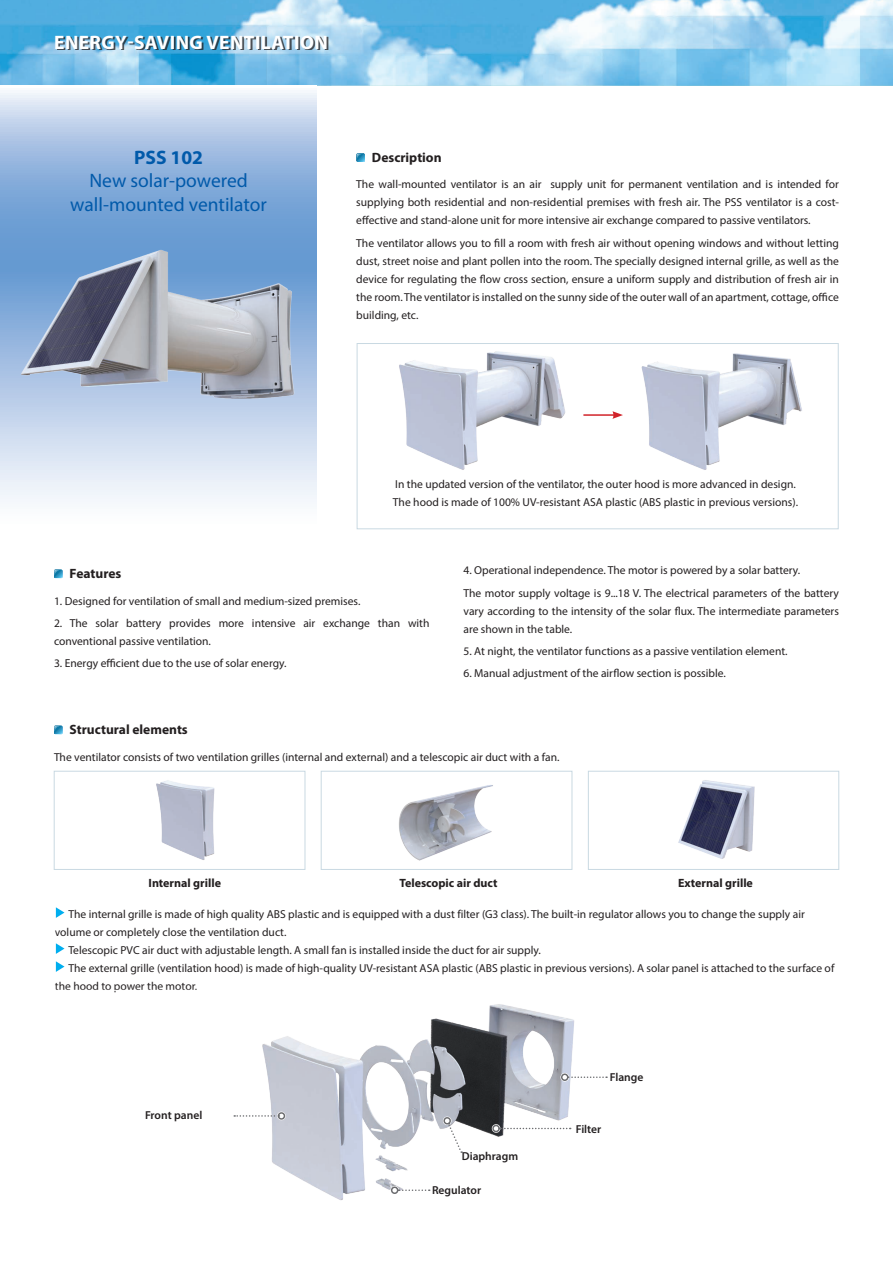
<style>
.page{position:relative;width:893px;height:1263px;background:#fff}
.page>*{position:absolute;margin:0;border:0;box-sizing:border-box;transform-origin:0 0}
.t1{font:19.5px/23.4px "Myriad Pro";color:#015aaa;text-align:center}
.t2{font:700 19.5px "Myriad Pro";letter-spacing:.02em;color:#fff}
.t3{font:700 19.5px "Myriad Pro";color:#015aaa}
.t4{font:700 13.5px "Myriad Pro";color:#231f20}
.t5{font:700 12px "Myriad Pro";color:#231f20}
.t6{font:11.55px/18px "Myriad Pro";color:#231f20}
.t7{font:600 11.55px "Myriad Pro";color:#231f20}
</style>
<div class="page">
<img style="left:0;top:0;width:893px;height:85px">
<svg style="left:0;top:93px;width:317px;height:486px"></svg>
<div style="left:57px;top:37px;width:271px;height:13px;background:#231f20;opacity:.75"></div>
<svg style="left:356px;top:153px;width:9px;height:9px"></svg>
<svg style="left:54px;top:569px;width:8px;height:9px"></svg>
<svg style="left:54px;top:726px;width:8px;height:8px"></svg>
<img style="left:399px;top:351px;width:167px;height:119px">
<img style="left:641px;top:353px;width:161px;height:117px">
<img style="left:14px;top:238px;width:303px;height:183px">
<div style="left:357px;top:343px;width:481px;height:186px;border:1px solid #c9d9e2"></div>
<hr style="left:583px;top:414px;width:32px;height:2px;background:#d1232a">
<svg style="left:612px;top:411px;width:11px;height:8px"></svg>
<img style="left:678px;top:780px;width:77px;height:79px">
<div style="left:588px;top:771px;width:251px;height:99px;border:1px solid #c9d9e2"></div>
<img style="left:399px;top:785px;width:94px;height:76px">
<div style="left:321px;top:771px;width:251px;height:99px;border:1px solid #c9d9e2"></div>
<img style="left:156px;top:780px;width:59px;height:80px">
<div style="left:54px;top:771px;width:251px;height:99px;border:1px solid #c9d9e2"></div>
<svg style="left:56px;top:907px;width:9px;height:11px"></svg>
<svg style="left:56px;top:943px;width:9px;height:11px"></svg>
<svg style="left:56px;top:961px;width:9px;height:11px"></svg>
<img style="left:262px;top:1004px;width:312px;height:196px">
<svg style="left:560px;top:1073px;width:9px;height:8px"></svg>
<svg style="left:568px;top:1076px;width:39px;height:2px"></svg>
<div style="left:561px;top:1073px;width:7px;height:8px;border:2px solid #6c6d70;border-radius:50%"></div>
<svg style="left:277px;top:1111px;width:9px;height:9px"></svg>
<svg style="left:234px;top:1115px;width:44px;height:2px"></svg>
<div style="left:278px;top:1112px;width:7px;height:8px;border:2px solid #6c6d70;border-radius:50%"></div>
<svg style="left:492px;top:1124px;width:8px;height:9px"></svg>
<svg style="left:500px;top:1128px;width:71px;height:1px"></svg>
<div style="left:492px;top:1125px;width:8px;height:7px;border:2px solid #6c6d70;border-radius:50%"></div>
<svg style="left:390px;top:1186px;width:9px;height:8px"></svg>
<svg style="left:398px;top:1189px;width:32px;height:2px"></svg>
<div style="left:391px;top:1186px;width:7px;height:8px;border:2px solid #6c6d70;border-radius:50%"></div>
<svg style="left:442px;top:1116px;width:20px;height:37px"></svg>
<h1 class="t2" style="left:54px;top:29px;width:275px">ENERGY-SAVING VENTILATION</h1>
<h1 class="t3" style="left:134px;top:145px;width:70px">PSS 102</h1>
<h1 class="t1" style="left:70px;top:169px;width:198px">New solar-powered wall-mounted ventilator</h1>
<p class="t4" style="left:372px;top:149px;width:71px">Description</p>
<p class="t6" style="left:356px;top:175px;width:484px;text-align:justify">The wall-mounted ventilator is an air supply unit for permanent ventilation and is intended for supplying both residential and non-residential premises with fresh air. The PSS ventilator is a cost&shy;effective and stand-alone unit for more intensive air exchange compared to passive ventilators.</p>
<p class="t6" style="left:356px;top:234px;width:484px;text-align:justify">The ventilator allows you to fill a room with fresh air without opening windows and without letting dust, street noise and plant pollen into the room. The specially designed internal grille, as well as the device for regulating the flow cross section, ensure a uniform supply and distribution of fresh air in the room. The ventilator is installed on the sunny side of the outer wall of an apartment, cottage, office building, etc.</p>
<p class="t6" style="left:393px;top:475px;width:407px">In the updated version of the ventilator, the outer hood is more advanced in design.<br>The hood is made of 100% UV-resistant ASA plastic (ABS plastic in previous versions).</p>
<p class="t4" style="left:70px;top:565px;width:53px">Features</p>
<p class="t6" style="left:54px;top:591px;width:308px">1. Designed for ventilation of small and medium-sized premises.</p>
<p class="t6" style="left:54px;top:614px;width:377px">2. The solar battery provides more intensive air exchange than with conventional passive ventilation.</p>
<p class="t6" style="left:54px;top:654px;width:234px">3. Energy efficient due to the use of solar energy.</p>
<p class="t6" style="left:463px;top:559px;width:377px;line-height:22.2px">4. Operational independence. The motor is powered by a solar battery.<br>The motor supply voltage is 9...18 V. The electrical parameters of the battery</p>
<p class="t6" style="left:463px;top:601px;width:377px">vary according to the intensity of the solar flux. The intermediate parameters are shown in the table.</p>
<p class="t6" style="left:463px;top:642px;width:326px">5. At night, the ventilator functions as a passive ventilation element.</p>
<p class="t6" style="left:463px;top:664px;width:264px">6. Manual adjustment of the airflow section is possible.</p>
<p class="t4" style="left:70px;top:721px;width:120px">Structural elements</p>
<p class="t6" style="left:54px;top:747px;width:507px">The ventilator consists of two ventilation grilles (internal and external) and a telescopic air duct with a fan.</p>
<p class="t5" style="left:149px;top:875px;width:74px">Internal grille</p>
<p class="t5" style="left:399px;top:875px;width:100px">Telescopic air duct</p>
<p class="t5" style="left:678px;top:875px;width:76px">External grille</p>
<p class="t6" style="left:68px;top:905px;width:738px">The internal grille is made of high quality ABS plastic and is equipped with a dust filter (G3 class). The built-in regulator allows you to change the supply air</p>
<p class="t6" style="left:55px;top:923px;width:233px">volume or completely close the ventilation duct.</p>
<p class="t6" style="left:68px;top:941px;width:474px">Telescopic PVC air duct with adjustable length. A small fan is installed inside the duct for air supply.</p>
<p class="t6" style="left:68px;top:959px;width:767px">The external grille (ventilation hood) is made of high-quality UV-resistant ASA plastic (ABS plastic in previous versions). A solar panel is attached to the surface of</p>
<p class="t6" style="left:55px;top:977px;width:144px">the hood to power the motor.</p>
<p class="t7" style="left:145px;top:1107px;width:59px">Front panel</p>
<p class="t7" style="left:462px;top:1148px;width:58px">Diaphragm</p>
<p class="t7" style="left:432px;top:1183px;width:51px">Regulator</p>
<p class="t7" style="left:610px;top:1070px;width:35px">Flange</p>
<p class="t7" style="left:576px;top:1121px;width:27px">Filter</p>
</div>
